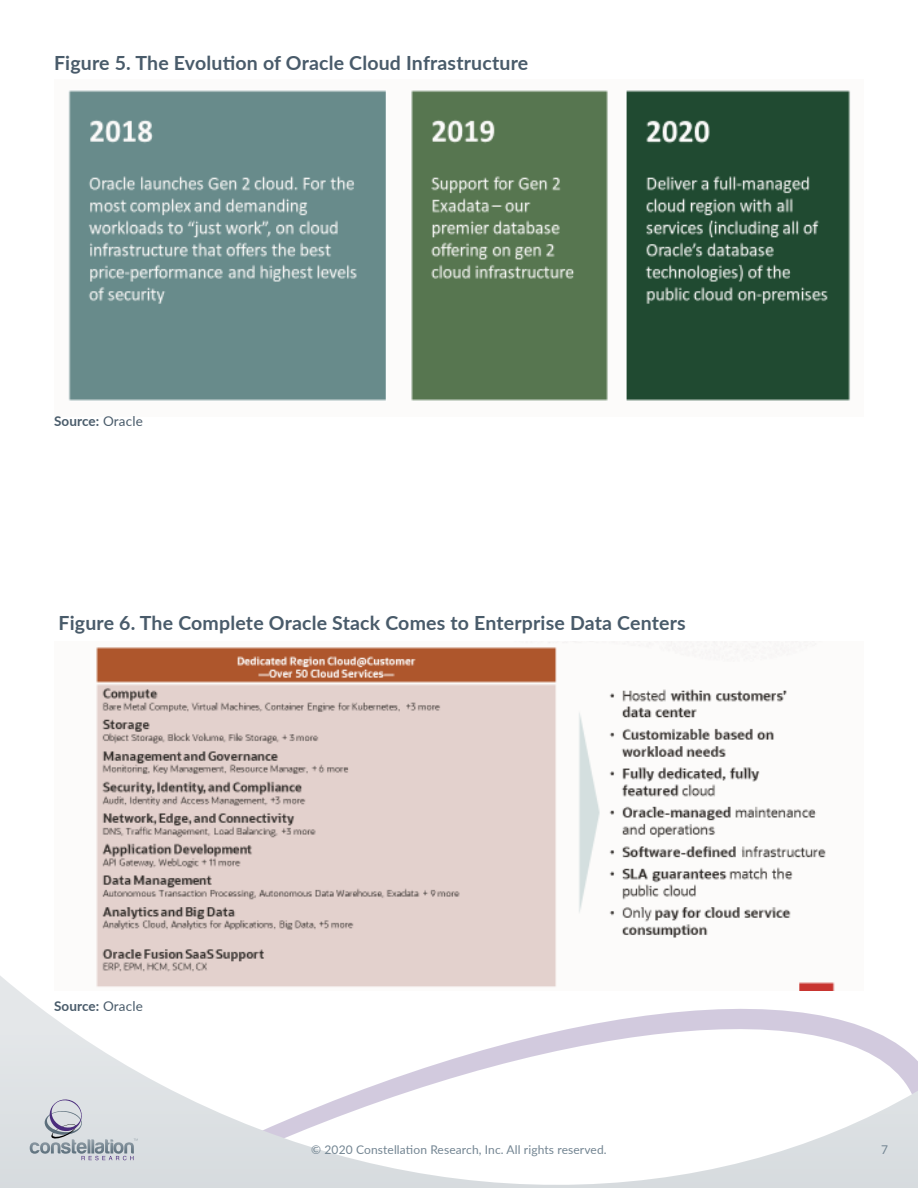
<style>
.page{position:relative;width:918px;height:1188px;background:#fff}
.page>*{position:absolute;margin:0;border:0;box-sizing:border-box;transform-origin:0 0}
.t1{font:700 19.5px "Lato";letter-spacing:.01em;color:#495b6a}
.t2{font:700 13.5px "Lato";letter-spacing:.01em;color:#495b6a}
.t3{font:12px "Lato";letter-spacing:.01em;color:#738592}
.s1{font-weight:400}
</style>
<div class="page">
<svg style="left:0;top:976px;width:918px;height:212px"></svg>
<img style="left:68px;top:90px;width:783px;height:311px">
<svg style="left:30px;top:1099px;width:108px;height:61px;background:#c6cbd2"></svg>
<img style="left:54px;top:642px;width:810px;height:348px">
<p class="t1" style="left:54px;top:49px;width:476px">Figure 5. The Evolution of Oracle Cloud Infrastructure</p>
<p class="t2" style="left:54px;top:411px;width:90px">Source: <span class="s1">Oracle</span></p>
<p class="t1" style="left:58px;top:608px;width:629px">Figure 6. The Complete Oracle Stack Comes to Enterprise Data Centers</p>
<p class="t2" style="left:54px;top:996px;width:90px">Source: <span class="s1">Oracle</span></p>
<p class="t3" style="left:311px;top:1141px;width:297px">© 2020 Constellation Research, Inc. All rights reserved.</p>
<p class="t3" style="left:881px;top:1141px;width:8px">7</p>
</div>
